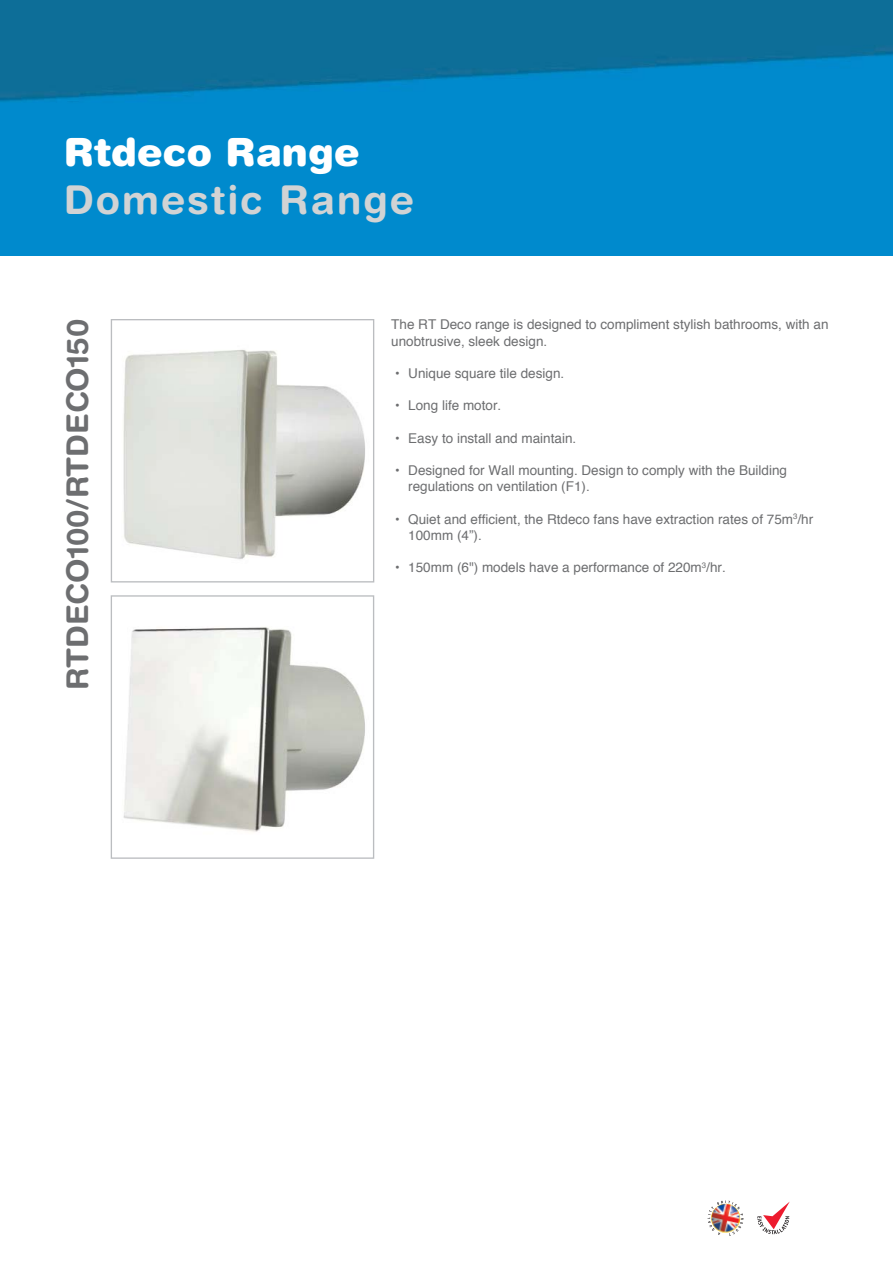
<style>
.page{position:relative;width:893px;height:1263px;background:#fff}
.page>*{position:absolute;margin:0;border:0;box-sizing:border-box;transform-origin:0 0}
.t1{font:700 39.75px "Helvetica Rounded";letter-spacing:.05em;color:#d1d3d4}
.t2{font:900 39px "Helvetica Rounded";color:#fff}
.t3{font:700 30px "Helvetica Rounded";color:#6d6e70}
.t4{font:13.5px/16.2px "Helvetica";color:#6d6e70}
</style>
<div class="page">
<svg style="left:707px;top:1200px;width:36px;height:36px"></svg>
<img style="left:710px;top:1204px;width:31px;height:30px">
<svg style="left:757px;top:1202px;width:33px;height:32px"></svg>
<img style="left:0;top:0;width:893px;height:255px">
<img style="left:123px;top:350px;width:242px;height:209px">
<div style="left:111px;top:319px;width:263px;height:264px;border:1px solid #bbbdc0"></div>
<img style="left:374px;top:604px;width:1px;height:247px">
<img style="left:123px;top:627px;width:242px;height:205px">
<div style="left:111px;top:595px;width:263px;height:264px;border:1px solid #bbbdc0"></div>
<h2 class="t2" style="left:64px;top:137px;width:297px">Rtdeco Range</h2>
<h1 class="t1" style="left:64px;top:184px;width:352px">Domestic Range</h1>
<h3 class="t3" style="left:66px;top:690px;width:372px;rotate:-90deg">RTDECO100/RTDECO150</h3>
<p class="t4" style="left:391px;top:318px;width:439px">The RT Deco range is designed to compliment stylish bathrooms, with an unobtrusive, sleek design.</p>
<p class="t4" style="left:395px;top:366px;width:170px">• Unique square tile design.</p>
<p class="t4" style="left:395px;top:399px;width:107px">• Long life motor.</p>
<p class="t4" style="left:395px;top:431px;width:182px">• Easy to install and maintain.</p>
<p class="t4" style="left:408px;top:463px;width:380px;text-indent:-13px">• Designed for Wall mounting. Design to comply with the Building regulations on ventilation (F1).</p>
<p class="t4" style="left:408px;top:512px;width:406px;text-indent:-13px">• Quiet and efficient, the Rtdeco fans have extraction rates of 75m<sup>3</sup>/hr<br>100mm (4”).</p>
<p class="t4" style="left:395px;top:561px;width:332px">• 150mm (6") models have a performance of 220m<sup>3</sup>/hr.</p>
</div>
